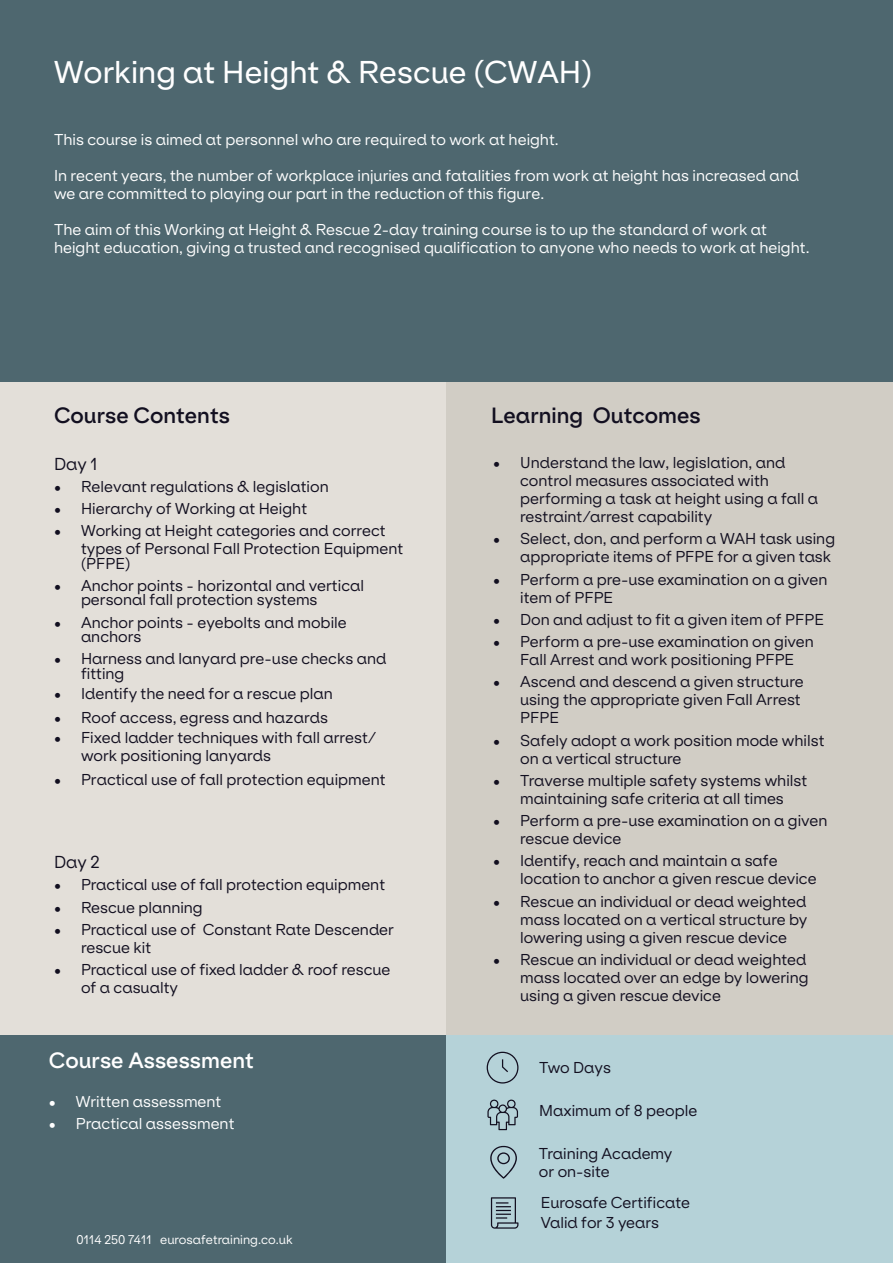
<style>
.page{position:relative;width:893px;height:1263px;background:#fff}
.page>*{position:absolute;margin:0;border:0;box-sizing:border-box;transform-origin:0 0}
.t1{font:30px "Klarheit Kurrent";color:#fff}
.t2{font:600 21px "Klarheit Kurrent";color:#120f20}
.t3{font:600 21px "Klarheit Kurrent";color:#fff}
.t4{font:16.5px "Klarheit Kurrent";color:#120f20}
.t5{font:15px/18px "Klarheit Kurrent";color:#120f20}
.t6{font:15px/18px "Klarheit Kurrent";color:#fff}
.t7{font:12px "Klarheit Kurrent";color:#fff}
</style>
<div class="page">
<div style="left:0;top:0;width:893px;height:383px;background:#4e676f"></div>
<div style="left:0;top:383px;width:446px;height:880px;background:#e3dfd9"></div>
<div style="left:446px;top:383px;width:447px;height:880px;background:#d1cdc5"></div>
<div style="left:0;top:1035px;width:446px;height:228px;background:#4e676f"></div>
<div style="left:446px;top:1035px;width:447px;height:228px;background:#b5d2d8"></div>
<svg style="left:487px;top:1052px;width:31px;height:31px"></svg>
<svg style="left:491px;top:1197px;width:27px;height:32px"></svg>
<svg style="left:487px;top:1099px;width:31px;height:31px"></svg>
<svg style="left:490px;top:1146px;width:27px;height:32px"></svg>
<h1 class="t1" style="left:54px;top:47px;width:539px">Working at Height &amp; Rescue (CWAH)</h1>
<p class="t6" style="left:54px;top:129px;width:506px">This course is aimed at personnel who are required to work at height.</p>
<p class="t6" style="left:54px;top:165px;width:747px">In recent years, the number of workplace injuries and fatalities from work at height has increased and we are committed to playing our part in the reduction of this figure.</p>
<p class="t6" style="left:54px;top:219px;width:757px">The aim of this Working at Height &amp; Rescue 2-day training course is to up the standard of work at height education, giving a trusted and recognised qualification to anyone who needs to work at height.</p>
<h2 class="t2" style="left:54px;top:398px;width:178px">Course Contents</h2>
<h2 class="t2" style="left:491px;top:398px;width:211px">Learning Outcomes</h2>
<p class="t4" style="left:54px;top:450px;width:46px">Day 1</p>
<p class="t5" style="left:54px;top:476px;width:276px">• Relevant regulations &amp; legislation</p>
<p class="t5" style="left:54px;top:498px;width:255px">• Hierarchy of Working at Height</p>
<p class="t5" style="left:81px;top:521px;width:324px;line-height:17.2px;text-indent:-27px">• Working at Height categories and correct types of Personal Fall Protection Equipment</p>
<p class="t5" style="left:81px;top:553px;width:51px">(PFPE)</p>
<p class="t5" style="left:81px;top:577px;width:285px;line-height:14.4px;text-indent:-27px">• Anchor points - horizontal and vertical personal fall protection systems</p>
<p class="t5" style="left:81px;top:613px;width:267px;line-height:14.4px;text-indent:-27px">• Anchor points - eyebolts and mobile anchors</p>
<p class="t5" style="left:81px;top:650px;width:307px;line-height:14.4px;text-indent:-27px">• Harness and lanyard pre-use checks and fitting</p>
<p class="t5" style="left:54px;top:683px;width:280px">• Identify the need for a rescue plan</p>
<p class="t5" style="left:54px;top:707px;width:276px">• Roof access, egress and hazards</p>
<p class="t5" style="left:81px;top:727px;width:297px;text-indent:-27px">• Fixed ladder techniques with fall arrest/ work positioning lanyards</p>
<p class="t5" style="left:54px;top:769px;width:333px">• Practical use of fall protection equipment</p>
<p class="t4" style="left:54px;top:848px;width:47px">Day 2</p>
<p class="t5" style="left:54px;top:874px;width:333px">• Practical use of fall protection equipment</p>
<p class="t5" style="left:54px;top:896px;width:150px">• Rescue planning</p>
<p class="t5" style="left:81px;top:919px;width:314px;text-indent:-27px">• Practical use of Constant Rate Descender rescue kit</p>
<p class="t5" style="left:81px;top:959px;width:311px;text-indent:-27px">• Practical use of fixed ladder &amp; roof rescue of a casualty</p>
<h2 class="t3" style="left:49px;top:1043px;width:207px">Course Assessment</h2>
<p class="t6" style="left:49px;top:1091px;width:174px">• Written assessment</p>
<p class="t6" style="left:49px;top:1113px;width:187px">• Practical assessment</p>
<p class="t7" style="left:77px;top:1230px;width:218px">0114 250 7411 eurosafetraining.co.uk</p>
<p class="t5" style="left:520px;top:452px;width:300px;text-indent:-27px">• Understand the law, legislation, and control measures associated with performing a task at height using a fall a restraint/arrest capability</p>
<p class="t5" style="left:493px;top:528px;width:343px;text-align:right">• Select, don, and perform a WAH task using appropriate items of PFPE for a given task</p>
<p class="t5" style="left:520px;top:569px;width:309px;text-indent:-27px">• Perform a pre-use examination on a given item of PFPE</p>
<p class="t5" style="left:493px;top:609px;width:332px">• Don and adjust to fit a given item of PFPE</p>
<p class="t5" style="left:493px;top:631px;width:322px;text-align:center">• Perform a pre-use examination on given<br>Fall Arrest and work positioning PFPE</p>
<p class="t5" style="left:520px;top:671px;width:285px;text-indent:-27px">• Ascend and descend a given structure using the appropriate given Fall Arrest<br>PFPE</p>
<p class="t5" style="left:520px;top:730px;width:306px;text-indent:-27px">• Safely adopt a work position mode whilst on a vertical structure</p>
<p class="t5" style="left:493px;top:770px;width:316px;text-align:center">• Traverse multiple safety systems whilst maintaining safe criteria at all times</p>
<p class="t5" style="left:520px;top:810px;width:309px;text-indent:-27px">• Perform a pre-use examination on a given rescue device</p>
<p class="t5" style="left:520px;top:850px;width:298px;text-indent:-27px">• Identify, reach and maintain a safe location to anchor a given rescue device</p>
<p class="t5" style="left:520px;top:891px;width:289px;text-align:justify;text-indent:-27px">• Rescue an individual or dead weighted mass located on a vertical structure by lowering using a given rescue device</p>
<p class="t5" style="left:520px;top:949px;width:290px;text-indent:-27px">• Rescue an individual or dead weighted mass located over an edge by lowering using a given rescue device</p>
<p class="t5" style="left:539px;top:1057px;width:73px">Two Days</p>
<p class="t5" style="left:539px;top:1100px;width:160px">Maximum of 8 people</p>
<p class="t5" style="left:539px;top:1143px;width:135px">Training Academy or on-site</p>
<p class="t5" style="left:541px;top:1191px;width:151px;line-height:19.8px">Eurosafe Certificate<br>Valid for 3 years</p>
</div>
